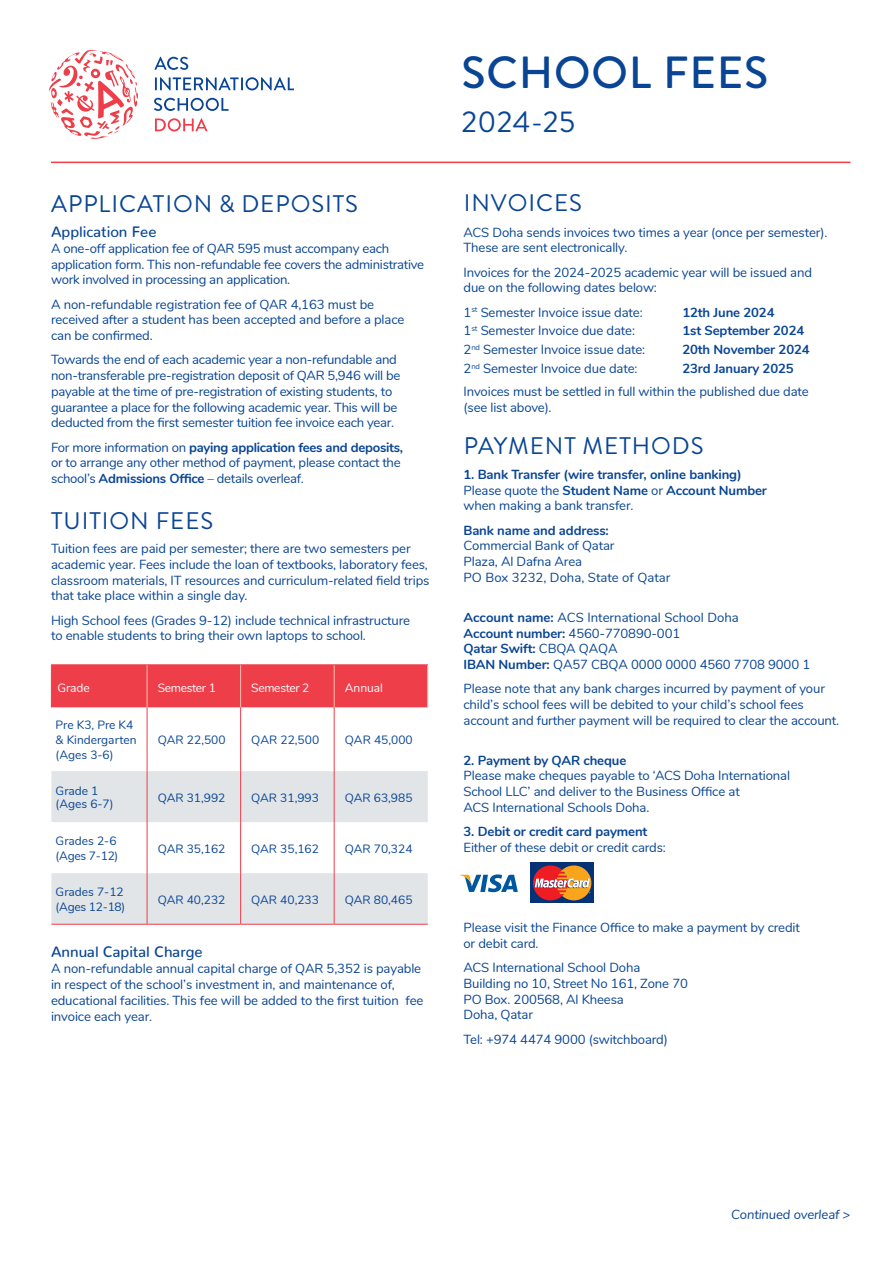
<style>
.page{position:relative;width:893px;height:1263px;background:#fff}
.page>*{position:absolute;margin:0;border:0;box-sizing:border-box;transform-origin:0 0}
.t1{font:500 45px "Brandon Grotesque";letter-spacing:.02em;color:#094594}
.t2{font:30px "Brandon Grotesque";letter-spacing:.02em;color:#094594}
.t3{font:24px "Brandon Grotesque";letter-spacing:.04em;color:#094594}
.t4{font:500 15px "Nunito";color:#094594}
.t5{font:13.2px/15.8px "Nunito";letter-spacing:-.01em;color:#094594}
.t6{font:700 13.2px/18.8px "Nunito";letter-spacing:-.01em;color:#094594}
.t7{font:italic 13.2px "Nunito";letter-spacing:-.01em;color:#094594}
.t8{font:12px/15px "Nunito";color:#094594}
.t9{font:12px "Nunito";letter-spacing:-.025em;color:#fff}
.s1{font-weight:700}
.s2{font-weight:400}
</style>
<div class="page">
<hr style="left:51px;top:162px;width:799px;height:1px;background:#ee3e4a">
<svg style="left:154px;top:57px;width:34px;height:13px"></svg>
<svg style="left:155px;top:77px;width:139px;height:13px"></svg>
<svg style="left:154px;top:98px;width:75px;height:13px"></svg>
<svg style="left:155px;top:118px;width:53px;height:13px"></svg>
<svg style="left:50px;top:50px;width:88px;height:89px"></svg>
<div style="left:52px;top:665px;width:375px;height:42px;background:#ee3e4a"></div>
<svg style="left:51px;top:771px;width:377px;height:153px;fill:#e1e5e8"></svg>
<hr style="left:51px;top:665px;width:1px;height:42px;background:#ee3e4a">
<hr style="left:51px;top:664px;width:96px;height:1px;background:#ee3e4a">
<hr style="left:147px;top:665px;width:1px;height:42px;background:#fabfb2">
<hr style="left:147px;top:664px;width:94px;height:1px;background:#ee3e4a">
<hr style="left:240px;top:665px;width:1px;height:42px;background:#fabfb2">
<hr style="left:241px;top:664px;width:93px;height:1px;background:#ee3e4a">
<hr style="left:334px;top:665px;width:1px;height:42px;background:#fabfb2">
<hr style="left:334px;top:664px;width:94px;height:1px;background:#ee3e4a">
<hr style="left:147px;top:707px;width:1px;height:64px;background:#ee3e4a">
<hr style="left:240px;top:707px;width:1px;height:64px;background:#ee3e4a">
<hr style="left:334px;top:707px;width:1px;height:64px;background:#ee3e4a">
<hr style="left:147px;top:771px;width:1px;height:51px;background:#ee3e4a">
<hr style="left:147px;top:873px;width:1px;height:51px;background:#ee3e4a">
<hr style="left:240px;top:771px;width:1px;height:51px;background:#ee3e4a">
<hr style="left:240px;top:873px;width:1px;height:51px;background:#ee3e4a">
<hr style="left:334px;top:771px;width:1px;height:51px;background:#ee3e4a">
<hr style="left:334px;top:873px;width:1px;height:51px;background:#ee3e4a">
<hr style="left:147px;top:822px;width:1px;height:51px;background:#ee3e4a">
<hr style="left:240px;top:822px;width:1px;height:51px;background:#ee3e4a">
<hr style="left:334px;top:822px;width:1px;height:51px;background:#ee3e4a">
<hr style="left:427px;top:665px;width:1px;height:42px;background:#fabfb2">
<hr style="left:51px;top:924px;width:96px;height:1px;background:#ee3e4a">
<hr style="left:147px;top:924px;width:94px;height:1px;background:#ee3e4a">
<hr style="left:241px;top:924px;width:93px;height:1px;background:#ee3e4a">
<hr style="left:334px;top:924px;width:94px;height:1px;background:#ee3e4a">
<div style="left:530px;top:863px;width:64px;height:40px;background:#053276"></div>
<svg style="left:534px;top:865px;width:57px;height:35px;background:#c66e4f"></svg>
<svg style="left:460px;top:874px;width:58px;height:18px"></svg>
<h3 class="t3" style="left:51px;top:190px;width:308px">APPLICATION &amp; DEPOSITS</h3>
<p class="t4" style="left:51px;top:226px;width:107px">Application Fee</p>
<p class="t5" style="left:51px;top:241px;width:375px">A one-off application fee of QAR 595 must accompany each application form. This non-refundable fee covers the administrative work involved in processing an application.</p>
<p class="t5" style="left:51px;top:297px;width:355px">A non-refundable registration fee of QAR 4,163 must be received after a student has been accepted and before a place can be confirmed.</p>
<p class="t5" style="left:51px;top:353px;width:351px">Towards the end of each academic year a non-refundable and non-transferable pre-registration deposit of QAR 5,946 will be payable at the time of pre-registration of existing students, to guarantee a place for the following academic year. This will be deducted from the first semester tuition fee invoice each year.</p>
<p class="t5" style="left:51px;top:440px;width:354px">For more information on <span class="s1">paying application fees and deposits, </span>or to arrange any other method of payment, please contact the school’s <span class="s1">Admissions Office</span> – details overleaf.</p>
<h3 class="t3" style="left:51px;top:506px;width:164px">TUITION FEES</h3>
<p class="t5" style="left:51px;top:541px;width:380px">Tuition fees are paid per semester; there are two semesters per academic year. Fees include the loan of textbooks, laboratory fees, classroom materials, IT resources and curriculum-related field trips that take place within a single day.</p>
<p class="t5" style="left:51px;top:613px;width:360px">High School fees (Grades 9-12) include technical infrastructure to enable students to bring their own laptops to school.</p>
<p class="t9" style="left:57px;top:683px;width:34px">Grade</p>
<p class="t9" style="left:158px;top:683px;width:60px">Semester 1</p>
<p class="t9" style="left:251px;top:683px;width:60px">Semester 2</p>
<p class="t9" style="left:345px;top:683px;width:40px">Annual</p>
<p class="t8" style="left:56px;top:718px;width:82px">Pre K3, Pre K4 &amp; Kindergarten (Ages 3-6)</p>
<p class="t8" style="left:158px;top:733px;width:69px">QAR 22,500</p>
<p class="t8" style="left:251px;top:733px;width:69px">QAR 22,500</p>
<p class="t8" style="left:345px;top:733px;width:69px">QAR 45,000</p>
<p class="t8" style="left:56px;top:785px;width:59px;line-height:13.5px">Grade 1 (Ages 6-7)</p>
<p class="t8" style="left:158px;top:791px;width:69px">QAR 31,992</p>
<p class="t8" style="left:251px;top:791px;width:69px">QAR 31,993</p>
<p class="t8" style="left:345px;top:791px;width:69px">QAR 63,985</p>
<p class="t8" style="left:56px;top:834px;width:64px">Grades 2-6 (Ages 7-12)</p>
<p class="t8" style="left:158px;top:842px;width:69px">QAR 35,162</p>
<p class="t8" style="left:251px;top:842px;width:69px">QAR 35,162</p>
<p class="t8" style="left:345px;top:842px;width:69px">QAR 70,324</p>
<p class="t8" style="left:56px;top:885px;width:71px">Grades 7-12 (Ages 12-18)</p>
<p class="t8" style="left:158px;top:893px;width:69px">QAR 40,232</p>
<p class="t8" style="left:251px;top:893px;width:69px">QAR 40,233</p>
<p class="t8" style="left:345px;top:893px;width:69px">QAR 80,465</p>
<p class="t4" style="left:51px;top:946px;width:153px">Annual Capital Charge</p>
<p class="t5" style="left:51px;top:962px;width:374px">A non-refundable annual capital charge of QAR 5,352 is payable in respect of the school’s investment in, and maintenance of, educational facilities. This fee will be added to the first tuition fee invoice each year.</p>
<h1 class="t1" style="left:461px;top:47px;width:309px">SCHOOL FEES</h1>
<h2 class="t2" style="left:461px;top:104px;width:115px">2024-25</h2>
<h3 class="t3" style="left:464px;top:189px;width:120px">INVOICES</h3>
<p class="t5" style="left:463px;top:225px;width:365px">ACS Doha sends invoices two times a year (once per semester).<br>These are sent electronically.</p>
<p class="t5" style="left:463px;top:265px;width:350px">Invoices for the 2024-2025 academic year will be issued and due on the following dates below:</p>
<p class="t5" style="left:463px;top:303px;width:183px;line-height:18.8px">1<sup>st</sup> Semester Invoice issue date:<br>1<sup>st</sup> Semester Invoice due date:<br>2<sup>nd</sup> Semester Invoice issue date:<br>2<sup>nd</sup> Semester Invoice due date:</p>
<p class="t6" style="left:682px;top:302px;width:129px">12th June 2024<br>1st September 2024<br>20th November 2024<br>23rd January 2025</p>
<p class="t5" style="left:463px;top:384px;width:347px;line-height:16.2px">Invoices must be settled in full within the published due date (see list above).</p>
<h3 class="t3" style="left:464px;top:432px;width:241px">PAYMENT METHODS</h3>
<p class="t6" style="left:463px;top:467px;width:305px;line-height:15.8px">1. Bank Transfer (wire transfer, online banking)<br><span class="s2">Please quote the</span> Student Name <span class="s2">or</span> Account Number <span class="s2">when making a bank transfer.</span></p>
<p class="t6" style="left:463px;top:522px;width:147px">Bank name and address:</p>
<p class="t5" style="left:463px;top:537px;width:208px">Commercial Bank of Qatar<br>Plaza, Al Dafna Area<br>PO Box 3232, Doha, State of Qatar</p>
<p class="t5" style="left:463px;top:609px;width:348px"><span class="s1">Account name:</span> ACS International School Doha<br><span class="s1">Account number:</span> 4560-770890-001<br><span class="s1">Qatar Swift:</span> CBQA QAQA<br><span class="s1">IBAN Number:</span> QA57 CBQA 0000 0000 4560 7708 9000 1</p>
<p class="t5" style="left:463px;top:680px;width:377px">Please note that any bank charges incurred by payment of your child’s school fees will be debited to your child’s school fees account and further payment will be required to clear the account.</p>
<p class="t6" style="left:463px;top:752px;width:164px">2. Payment by QAR cheque</p>
<p class="t5" style="left:463px;top:769px;width:328px">Please make cheques payable to ‘ACS Doha International<br>School LLC’ and deliver to the Business Office at<br>ACS International Schools Doha.</p>
<p class="t6" style="left:463px;top:823px;width:185px">3. Debit or credit card payment</p>
<p class="t5" style="left:463px;top:840px;width:204px">Either of these debit or credit cards:</p>
<p class="t5" style="left:463px;top:919px;width:338px">Please visit the Finance Office to make a payment by credit or debit card.</p>
<p class="t5" style="left:463px;top:960px;width:226px">ACS International School Doha<br>Building no 10, Street No 161, Zone 70<br>PO Box. 200568, Al Kheesa<br>Doha, Qatar</p>
<p class="t5" style="left:463px;top:1032px;width:206px">Tel: +974 4474 9000 (switchboard)</p>
<p class="t7" style="left:731px;top:1209px;width:121px">Continued overleaf &gt;</p>
</div>
